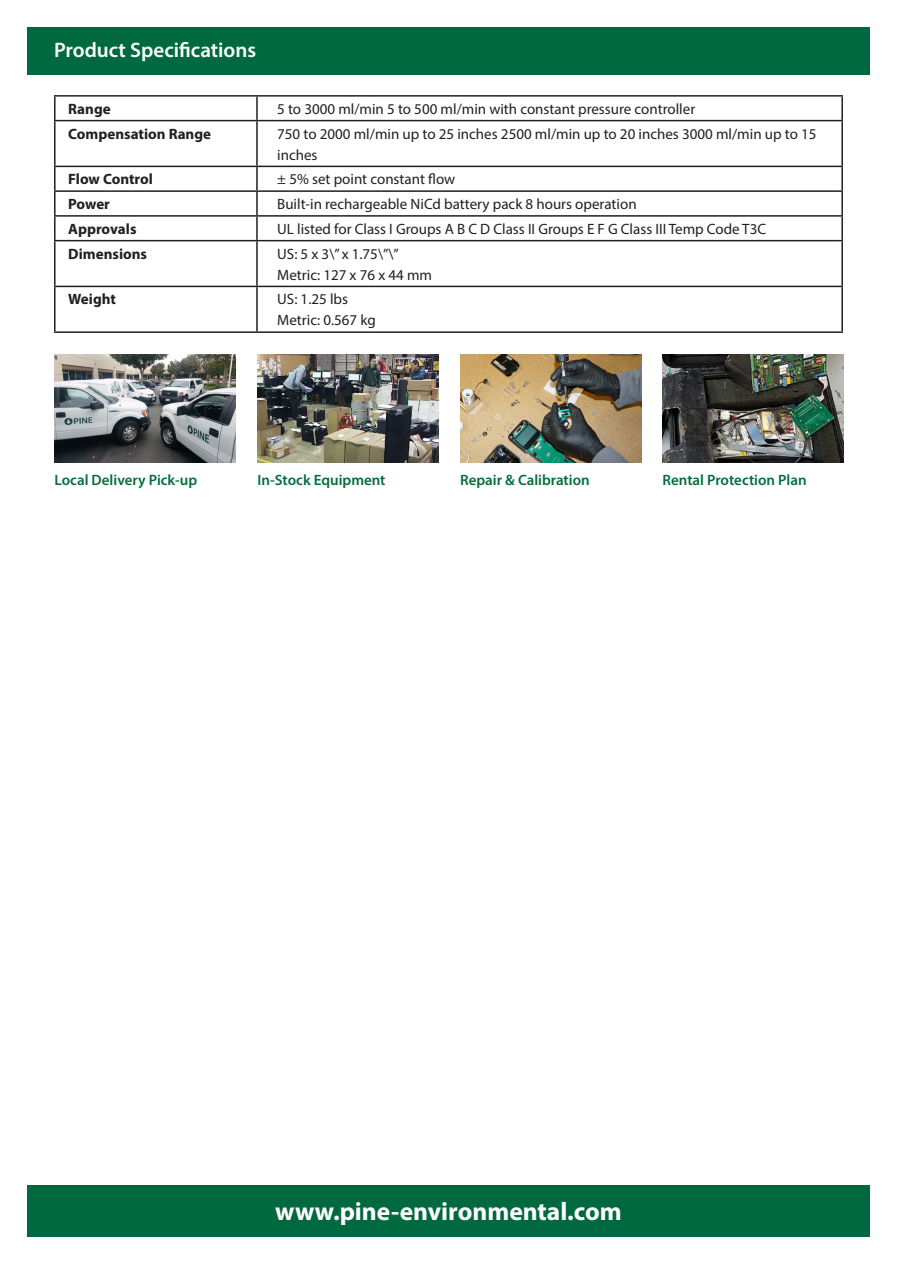
<style>
.page{position:relative;width:897px;height:1264px;background:#fff}
.page>*{position:absolute;margin:0;border:0;box-sizing:border-box;transform-origin:0 0}
.t1{font:700 25.5px "Myriad Pro";color:#fff}
.t2{font:600 21px "Myriad Pro";color:#fff}
.t3{font:15px/21px "Myriad Pro";color:#231f20}
.t4{font:600 15px "Myriad Pro";color:#006f3c}
.t5{font:700 15px "Myriad Pro";color:#231f20}
</style>
<div class="page">
<div style="left:27px;top:27px;width:842px;height:48px;background:#00693f"></div>
<div style="left:27px;top:1185px;width:842px;height:52px;background:#00693f"></div>
<hr style="left:54px;top:95px;width:203px;height:2px;background:#231f20">
<hr style="left:54px;top:97px;width:2px;height:23px;background:#231f20">
<hr style="left:257px;top:95px;width:585px;height:2px;background:#231f20">
<hr style="left:256px;top:97px;width:2px;height:23px;background:#231f20">
<svg style="left:841px;top:97px;width:1px;height:23px"></svg>
<hr style="left:54px;top:120px;width:203px;height:1px;background:#231f20">
<hr style="left:54px;top:121px;width:2px;height:45px;background:#231f20">
<hr style="left:257px;top:120px;width:585px;height:1px;background:#231f20">
<hr style="left:256px;top:121px;width:2px;height:45px;background:#231f20">
<hr style="left:841px;top:121px;width:1px;height:45px;background:#231f20">
<hr style="left:54px;top:166px;width:203px;height:1px;background:#231f20">
<hr style="left:54px;top:167px;width:2px;height:23px;background:#231f20">
<hr style="left:257px;top:166px;width:585px;height:1px;background:#231f20">
<hr style="left:256px;top:167px;width:2px;height:23px;background:#231f20">
<hr style="left:54px;top:190px;width:203px;height:2px;background:#231f20">
<hr style="left:54px;top:192px;width:2px;height:23px;background:#231f20">
<hr style="left:257px;top:190px;width:585px;height:2px;background:#231f20">
<hr style="left:256px;top:192px;width:2px;height:23px;background:#231f20">
<hr style="left:54px;top:215px;width:203px;height:2px;background:#231f20">
<hr style="left:54px;top:217px;width:2px;height:23px;background:#231f20">
<hr style="left:257px;top:215px;width:585px;height:2px;background:#231f20">
<hr style="left:256px;top:217px;width:2px;height:23px;background:#231f20">
<svg style="left:841px;top:167px;width:1px;height:73px"></svg>
<hr style="left:54px;top:240px;width:203px;height:1px;background:#231f20">
<hr style="left:54px;top:241px;width:2px;height:45px;background:#231f20">
<hr style="left:257px;top:240px;width:585px;height:1px;background:#231f20">
<hr style="left:256px;top:241px;width:2px;height:45px;background:#231f20">
<hr style="left:841px;top:241px;width:1px;height:45px;background:#231f20">
<hr style="left:54px;top:286px;width:203px;height:1px;background:#231f20">
<hr style="left:54px;top:287px;width:2px;height:44px;background:#231f20">
<hr style="left:257px;top:286px;width:585px;height:1px;background:#231f20">
<hr style="left:256px;top:287px;width:2px;height:44px;background:#231f20">
<hr style="left:841px;top:287px;width:1px;height:44px;background:#231f20">
<hr style="left:54px;top:331px;width:203px;height:2px;background:#231f20">
<hr style="left:257px;top:331px;width:585px;height:2px;background:#231f20">
<img style="left:257px;top:354px;width:181px;height:109px">
<img style="left:460px;top:354px;width:181px;height:109px">
<img style="left:55px;top:354px;width:180px;height:109px">
<img style="left:662px;top:354px;width:181px;height:109px">
<p class="t2" style="left:54px;top:36px;width:204px">Product Specifications</p>
<p class="t5" style="left:68px;top:99px;width:44px">Range</p>
<p class="t3" style="left:277px;top:98px;width:419px">5 to 3000 ml/min 5 to 500 ml/min with constant pressure controller</p>
<p class="t5" style="left:68px;top:124px;width:144px">Compensation Range</p>
<p class="t3" style="left:277px;top:123px;width:540px">750 to 2000 ml/min up to 25 inches 2500 ml/min up to 20 inches 3000 ml/min up to 15 inches</p>
<p class="t5" style="left:68px;top:169px;width:86px">Flow Control</p>
<p class="t3" style="left:277px;top:169px;width:179px">± 5% set point constant flow</p>
<p class="t5" style="left:68px;top:194px;width:43px">Power</p>
<p class="t3" style="left:277px;top:193px;width:361px">Built-in rechargeable NiCd battery pack 8 hours operation</p>
<p class="t5" style="left:68px;top:219px;width:70px">Approvals</p>
<p class="t3" style="left:277px;top:218px;width:490px">UL listed for Class I Groups A B C D Class II Groups E F G Class III Temp Code T3C</p>
<p class="t5" style="left:68px;top:244px;width:80px">Dimensions</p>
<p class="t3" style="left:277px;top:243px;width:123px">US: 5 x 3\” x 1.75\”\”</p>
<p class="t3" style="left:277px;top:264px;width:156px">Metric: 127 x 76 x 44 mm</p>
<p class="t5" style="left:68px;top:289px;width:49px">Weight</p>
<p class="t3" style="left:277px;top:289px;width:72px">US: 1.25 lbs</p>
<p class="t3" style="left:277px;top:310px;width:100px">Metric: 0.567 kg</p>
<p class="t4" style="left:55px;top:471px;width:144px">Local Delivery Pick-up</p>
<p class="t4" style="left:257px;top:471px;width:129px">In-Stock Equipment</p>
<p class="t4" style="left:460px;top:471px;width:131px">Repair &amp; Calibration</p>
<p class="t4" style="left:662px;top:471px;width:146px">Rental Protection Plan</p>
<p class="t1" style="left:275px;top:1194px;width:348px">www.pine-environmental.com</p>
</div>
